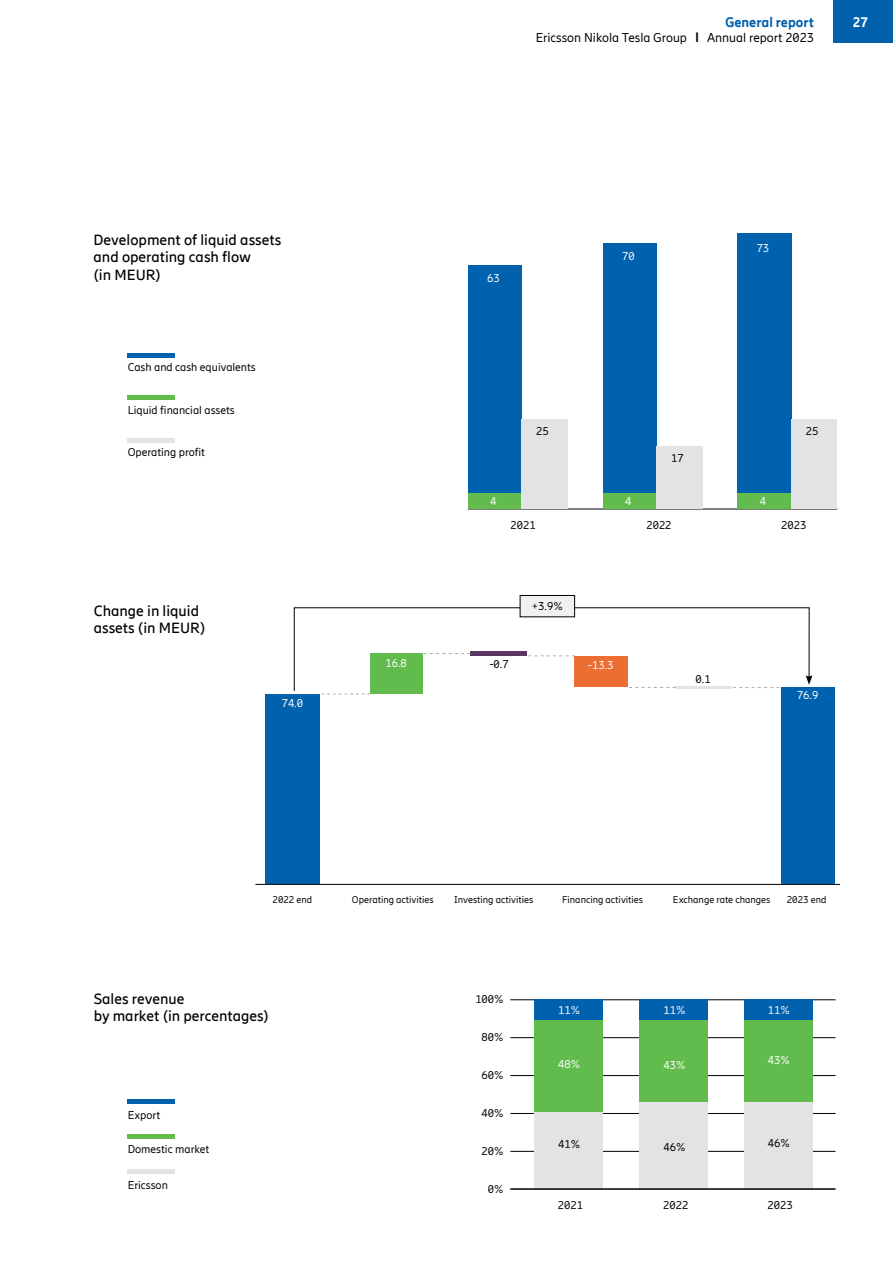
<style>
.page{position:relative;width:893px;height:1263px;background:#fff}
.page>*{position:absolute;margin:0;border:0;box-sizing:border-box;transform-origin:0 0}
.t1{font:500 15px/17.2px "Ericsson Hilda";color:#000}
.t2{font:800 13.5px "Ericsson Hilda";color:#0061af}
.t3{font:800 13.5px "Ericsson Hilda";color:#fff}
.t4{font:12.75px "Ericsson Hilda";color:#000}
.t5{font:11.25px "Ericsson Hilda";color:#000}
.t6{font:11.25px "Ericsson Hilda";color:#fff}
.t7{font:9.75px "Ericsson Hilda";color:#000}
.s1{font-weight:800}
</style>
<div class="page">
<div style="left:833px;top:0;width:60px;height:43px;background:#0061af"></div>
<hr style="left:510px;top:1151px;width:325px;height:1px;background:#000">
<hr style="left:510px;top:1113px;width:325px;height:1px;background:#000">
<hr style="left:510px;top:1075px;width:325px;height:1px;background:#000">
<hr style="left:510px;top:1037px;width:325px;height:1px;background:#000">
<hr style="left:510px;top:999px;width:325px;height:1px;background:#000">
<div style="left:639px;top:999px;width:69px;height:21px;background:#0061af"></div>
<div style="left:744px;top:999px;width:68px;height:21px;background:#0061af"></div>
<div style="left:534px;top:999px;width:69px;height:22px;background:#0061af"></div>
<div style="left:639px;top:1020px;width:69px;height:92px;background:#61bc4d"></div>
<div style="left:744px;top:1020px;width:68px;height:82px;background:#61bc4d"></div>
<div style="left:534px;top:1020px;width:69px;height:92px;background:#61bc4d"></div>
<div style="left:639px;top:1102px;width:69px;height:87px;background:#e2e3e4"></div>
<div style="left:744px;top:1102px;width:68px;height:87px;background:#e2e3e4"></div>
<div style="left:534px;top:1112px;width:69px;height:77px;background:#e2e3e4"></div>
<hr style="left:468px;top:508px;width:369px;height:1px;background:#000">
<div style="left:781px;top:687px;width:53px;height:197px;background:#0061af"></div>
<div style="left:265px;top:694px;width:55px;height:190px;background:#0061af"></div>
<hr style="left:255px;top:884px;width:585px;height:1px;background:#000">
<hr style="left:128px;top:1099px;width:47px;height:4px;background:#0061af">
<hr style="left:128px;top:1134px;width:47px;height:4px;background:#61bc4d">
<hr style="left:128px;top:1169px;width:47px;height:4px;background:#e2e3e4">
<hr style="left:128px;top:353px;width:47px;height:4px;background:#0061af">
<hr style="left:128px;top:395px;width:47px;height:4px;background:#61bc4d">
<hr style="left:128px;top:439px;width:47px;height:4px;background:#e2e3e4">
<hr style="left:510px;top:1188px;width:326px;height:2px;background:#000">
<div style="left:468px;top:266px;width:54px;height:227px;background:#0061af"></div>
<div style="left:603px;top:243px;width:54px;height:250px;background:#0061af"></div>
<div style="left:737px;top:233px;width:55px;height:261px;background:#0061af"></div>
<div style="left:468px;top:493px;width:54px;height:16px;background:#61bc4d"></div>
<div style="left:603px;top:493px;width:54px;height:16px;background:#61bc4d"></div>
<div style="left:737px;top:493px;width:55px;height:16px;background:#61bc4d"></div>
<div style="left:522px;top:419px;width:46px;height:90px;background:#e2e3e4"></div>
<div style="left:657px;top:446px;width:46px;height:63px;background:#e2e3e4"></div>
<div style="left:792px;top:419px;width:45px;height:90px;background:#e2e3e4"></div>
<svg style="left:293px;top:607px;width:519px;height:87px"></svg>
<div style="left:520px;top:595px;width:55px;height:22px;background:#f1f1f2"></div>
<div style="left:520px;top:595px;width:55px;height:22px;border:1px solid #000"></div>
<h1 class="t1" style="left:94px;top:231px;width:189px">Development of liquid assets and operating cash flow<br>(in MEUR)</h1>
<p class="t5" style="left:128px;top:361px;width:130px">Cash and cash equivalents</p>
<p class="t5" style="left:128px;top:404px;width:109px">Liquid financial assets</p>
<p class="t5" style="left:128px;top:446px;width:79px">Operating profit</p>
<h1 class="t1" style="left:94px;top:602px;width:113px">Change in liquid assets (in MEUR)</h1>
<p class="t6" style="left:282px;top:696px;width:23px">74.0</p>
<p class="t2" style="left:725px;top:15px;width:91px">General report</p>
<p class="t3" style="left:853px;top:15px;width:17px">27</p>
<p class="t4" style="left:536px;top:31px;width:280px">Ericsson Nikola Tesla Group <span class="s1">l</span> Annual report 2023</p>
<p class="t6" style="left:487px;top:271px;width:14px">63</p>
<p class="t6" style="left:622px;top:250px;width:14px">70</p>
<p class="t6" style="left:757px;top:242px;width:14px">73</p>
<p class="t5" style="left:536px;top:425px;width:14px">25</p>
<p class="t5" style="left:671px;top:451px;width:14px">17</p>
<p class="t6" style="left:490px;top:495px;width:8px">4</p>
<p class="t6" style="left:625px;top:495px;width:8px">4</p>
<p class="t6" style="left:760px;top:495px;width:8px">4</p>
<p class="t5" style="left:806px;top:425px;width:14px">25</p>
<p class="t5" style="left:510px;top:518px;width:27px">2021</p>
<p class="t5" style="left:646px;top:518px;width:27px">2022</p>
<p class="t5" style="left:781px;top:518px;width:27px">2023</p>
<p class="t5" style="left:532px;top:600px;width:32px">+3.9%</p>
<p class="t6" style="left:386px;top:656px;width:23px">16.8</p>
<p class="t5" style="left:489px;top:657px;width:21px">-0.7</p>
<p class="t6" style="left:588px;top:659px;width:27px">-13.3</p>
<p class="t5" style="left:696px;top:673px;width:17px">0.1</p>
<p class="t6" style="left:797px;top:689px;width:23px">76.9</p>
<p class="t7" style="left:273px;top:894px;width:41px">2022 end</p>
<p class="t7" style="left:787px;top:894px;width:41px">2023 end</p>
<p class="t7" style="left:352px;top:894px;width:83px">Operating activities</p>
<p class="t7" style="left:454px;top:894px;width:81px">Investing activities</p>
<p class="t7" style="left:562px;top:894px;width:83px">Financing activities</p>
<p class="t7" style="left:673px;top:894px;width:99px">Exchange rate changes</p>
<h1 class="t1" style="left:94px;top:990px;width:177px">Sales revenue<br>by market (in percentages)</h1>
<p class="t5" style="left:475px;top:993px;width:30px">100%</p>
<p class="t6" style="left:558px;top:1004px;width:23px">11%</p>
<p class="t6" style="left:663px;top:1004px;width:23px">11%</p>
<p class="t6" style="left:768px;top:1004px;width:23px">11%</p>
<p class="t5" style="left:482px;top:1031px;width:23px">80%</p>
<p class="t5" style="left:482px;top:1069px;width:23px">60%</p>
<p class="t6" style="left:558px;top:1058px;width:23px">48%</p>
<p class="t6" style="left:768px;top:1054px;width:23px">43%</p>
<p class="t6" style="left:663px;top:1059px;width:23px">43%</p>
<p class="t5" style="left:128px;top:1109px;width:34px">Export</p>
<p class="t5" style="left:482px;top:1107px;width:23px">40%</p>
<p class="t5" style="left:128px;top:1143px;width:83px">Domestic market</p>
<p class="t5" style="left:482px;top:1145px;width:23px">20%</p>
<p class="t5" style="left:558px;top:1137px;width:23px">41%</p>
<p class="t5" style="left:663px;top:1140px;width:23px">46%</p>
<p class="t5" style="left:768px;top:1136px;width:23px">46%</p>
<p class="t5" style="left:128px;top:1178px;width:42px">Ericsson</p>
<p class="t5" style="left:488px;top:1183px;width:17px">0%</p>
<p class="t5" style="left:558px;top:1198px;width:27px">2021</p>
<p class="t5" style="left:663px;top:1198px;width:27px">2022</p>
<p class="t5" style="left:768px;top:1198px;width:27px">2023</p>
</div>
